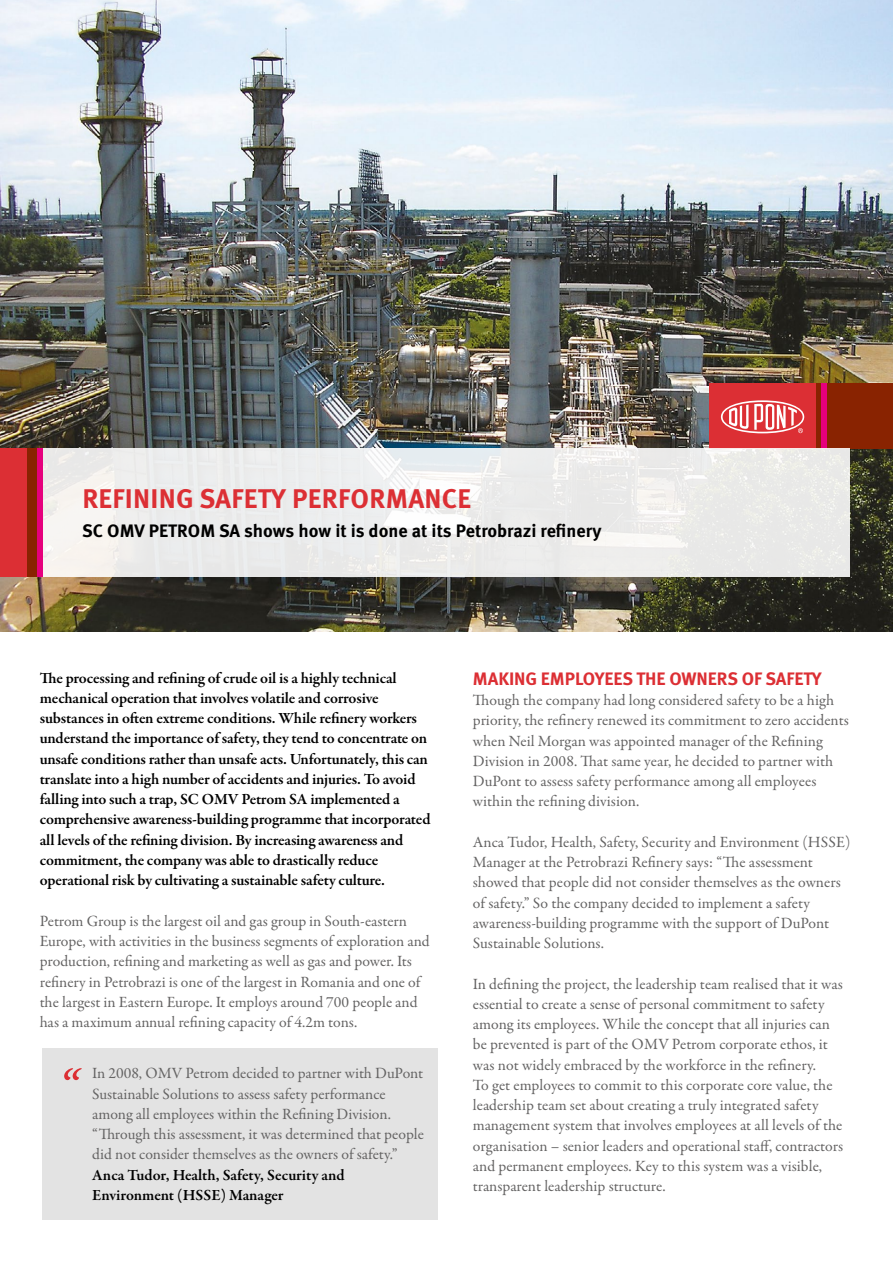
<style>
.page{position:relative;width:893px;height:1263px;background:#fff}
.page>*{position:absolute;margin:0;border:0;box-sizing:border-box;transform-origin:0 0}
.t1{font:italic 55.5px "Garamond Premr Pro";color:#dc2f34}
.t2{font:700 27px "Meta OT";letter-spacing:.01em;color:#dc2f34}
.t3{font:700 18px "Meta OT";color:#000}
.t4{font:700 18px "Meta OT";letter-spacing:-.005em;color:#dc2f34}
.t5{font:15.75px/20.2px "Garamond Premr Pro";color:#646363}
.t6{font:600 15.75px/20.2px "Garamond Premr Pro";letter-spacing:-.015em;color:#000}
</style>
<div class="page">
<img style="left:0;top:0;width:893px;height:631px">
<div style="left:816px;top:383px;width:77px;height:66px;background:#892301"></div>
<div style="left:821px;top:383px;width:6px;height:66px;background:#e6007d"></div>
<div style="left:709px;top:383px;width:107px;height:66px;background:#dc2f34"></div>
<svg style="left:721px;top:400px;width:83px;height:33px"></svg>
<svg style="left:42px;top:449px;width:808px;height:128px;fill:#ececec"></svg>
<div style="left:27px;top:449px;width:15px;height:128px;background:#e6007d"></div>
<div style="left:0;top:449px;width:28px;height:128px;background:#dc2f34"></div>
<div style="left:27px;top:449px;width:10px;height:128px;background:#892301"></div>
<div style="left:43px;top:1049px;width:395px;height:171px;background:#e3e3e3"></div>
<h2 class="t2" style="left:82px;top:482px;width:390px">REFINING SAFETY PERFORMANCE</h2>
<p class="t3" style="left:82px;top:519px;width:521px">SC OMV PETROM SA shows how it is done at its Petrobrazi refinery</p>
<p class="t6" style="left:40px;top:668px;width:392px">The processing and refining of crude oil is a highly technical mechanical operation that involves volatile and corrosive substances in often extreme conditions. While refinery workers understand the importance of safety, they tend to concentrate on unsafe conditions rather than unsafe acts. Unfortunately, this can translate into a high number of accidents and injuries. To avoid falling into such a trap, SC OMV Petrom SA implemented a comprehensive awareness-building programme that incorporated all levels of the refining division. By increasing awareness and commitment, the company was able to drastically reduce operational risk by cultivating a sustainable safety culture.</p>
<p class="t5" style="left:40px;top:911px;width:391px">Petrom Group is the largest oil and gas group in South-eastern Europe, with activities in the business segments of exploration and production, refining and marketing as well as gas and power. Its refinery in Petrobrazi is one of the largest in Romania and one of the largest in Eastern Europe. It employs around 700 people and has a maximum annual refining capacity of 4.2m tons.</p>
<h1 class="t1" style="left:56px;top:1055px;width:20px">“</h1>
<p class="t5" style="left:92px;top:1063px;width:333px">In 2008, OMV Petrom decided to partner with DuPont Sustainable Solutions to assess safety performance among all employees within the Refining Division. “Through this assessment, it was determined that people did not consider themselves as the owners of safety.”</p>
<p class="t6" style="left:92px;top:1165px;width:254px">Anca Tudor, Health, Safety, Security and<br>Environment (HSSE) Manager</p>
<p class="t4" style="left:473px;top:667px;width:350px">MAKING EMPLOYEES THE OWNERS OF SAFETY</p>
<p class="t5" style="left:473px;top:690px;width:377px">Though the company had long considered safety to be a high priority, the refinery renewed its commitment to zero accidents when Neil Morgan was appointed manager of the Refining Division in 2008. That same year, he decided to partner with DuPont to assess safety performance among all employees within the refining division.</p>
<p class="t5" style="left:473px;top:832px;width:379px">Anca Tudor, Health, Safety, Security and Environment (HSSE)<br>Manager at the Petrobrazi Refinery says: “The assessment showed that people did not consider themselves as the owners of safety.” So the company decided to implement a safety awareness-building programme with the support of DuPont Sustainable Solutions.</p>
<p class="t5" style="left:473px;top:974px;width:372px">In defining the project, the leadership team realised that it was essential to create a sense of personal commitment to safety among its employees. While the concept that all injuries can be prevented is part of the OMV Petrom corporate ethos, it was not widely embraced by the workforce in the refinery.<br>To get employees to commit to this corporate core value, the leadership team set about creating a truly integrated safety management system that involves employees at all levels of the organisation – senior leaders and operational staff, contractors and permanent employees. Key to this system was a visible, transparent leadership structure.</p>
</div>
